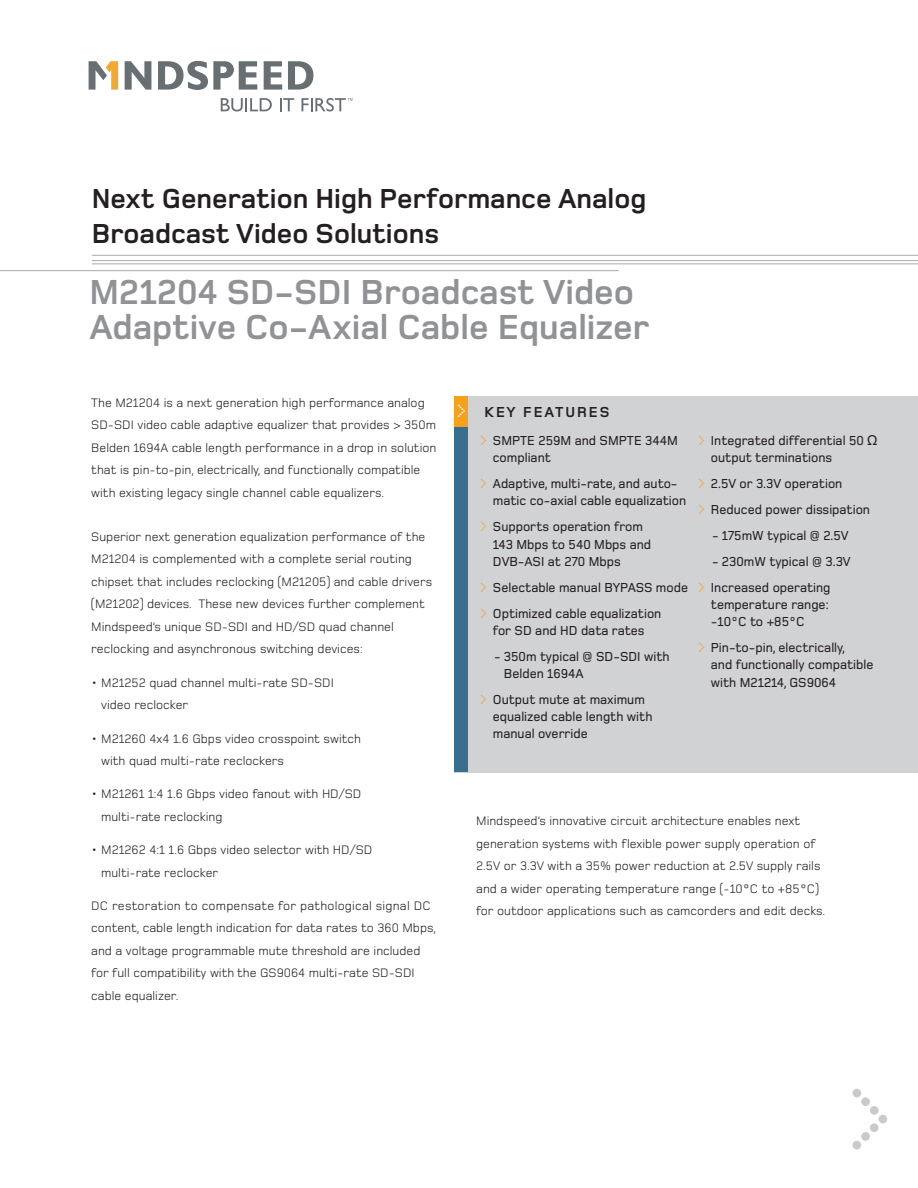
<style>
.page{position:relative;width:918px;height:1188px;background:#fff}
.page>*{position:absolute;margin:0;border:0;box-sizing:border-box;transform-origin:0 0}
.t1{font:88.5px "Dot Matrix One";color:#c9cacc}
.t2{font:700 36px/34.5px "Foundry Monoline";color:#919295}
.t3{font:700 28.5px/34.2px "Foundry Monoline";color:#231f20}
.t4{font:700 15px "Foundry Monoline";letter-spacing:.125em;color:#231f20}
.t5{font:500 13.5px/17.2px "Foundry Monoline";color:#231f20}
.t6{font:12.75px/22.5px "Foundry Monoline";color:#231f20}
.s1{font-family:"Dot Matrix One";font-weight:400;font-size:18px;color:#fff}
.s2{font-family:"Dot Matrix One";font-weight:400;color:#f6a01b}
.s3{font-family:"Helvetica";font-weight:400}
</style>
<div class="page">
<svg style="left:221px;top:98px;width:51px;height:14px"></svg>
<svg style="left:280px;top:98px;width:14px;height:13px"></svg>
<svg style="left:125px;top:61px;width:26px;height:29px"></svg>
<svg style="left:288px;top:61px;width:25px;height:29px"></svg>
<svg style="left:264px;top:61px;width:18px;height:29px"></svg>
<svg style="left:158px;top:61px;width:99px;height:29px"></svg>
<svg style="left:89px;top:61px;width:29px;height:29px"></svg>
<svg style="left:301px;top:98px;width:52px;height:14px"></svg>
<hr style="left:0;top:270px;width:619px;height:1px;background:#a8a9ad">
<hr style="left:92px;top:255px;width:826px;height:1px;background:#a8a9ad">
<hr style="left:92px;top:264px;width:826px;height:1px;background:#a8a9ad">
<hr style="left:92px;top:260px;width:826px;height:1px;background:#a8a9ad">
<div style="left:454px;top:396px;width:464px;height:376px;background:#d1d2d4"></div>
<div style="left:454px;top:396px;width:14px;height:376px;background:#386e8f"></div>
<div style="left:454px;top:396px;width:14px;height:30px;background:#f6a01b"></div>
<h3 class="t3" style="left:92px;top:184px;width:556px">Next Generation High Performance Analog<br>Broadcast Video Solutions</h3>
<h2 class="t2" style="left:90px;top:278px;width:561px">M21204 SD-SDI Broadcast Video<br>Adaptive Co-Axial Cable Equalizer</h2>
<p class="t6" style="left:91px;top:393px;width:347px">The M21204 is a next generation high performance analog SD-SDI video cable adaptive equalizer that provides &gt; 350m Belden 1694A cable length performance in a drop in solution that is pin-to-pin, electrically, and functionally compatible with existing legacy single channel cable equalizers.</p>
<p class="t6" style="left:91px;top:527px;width:342px">Superior next generation equalization performance of the M21204 is complemented with a complete serial routing chipset that includes reclocking (M21205) and cable drivers (M21202) devices. These new devices further complement Mindspeed’s unique SD-SDI and HD/SD quad channel reclocking and asynchronous switching devices:</p>
<p class="t6" style="left:101px;top:672px;width:234px;text-indent:-10px">• M21252 quad channel multi-rate SD-SDI video reclocker</p>
<p class="t6" style="left:101px;top:728px;width:261px;text-indent:-10px">• M21260 4x4 1.6 Gbps video crosspoint switch with quad multi-rate reclockers</p>
<p class="t6" style="left:101px;top:784px;width:262px;text-indent:-10px">• M21261 1:4 1.6 Gbps video fanout with HD/SD multi-rate reclocking</p>
<p class="t6" style="left:101px;top:840px;width:273px;text-indent:-10px">• M21262 4:1 1.6 Gbps video selector with HD/SD multi-rate reclocker</p>
<p class="t6" style="left:91px;top:896px;width:346px">DC restoration to compensate for pathological signal DC content, cable length indication for data rates to 360 Mbps, and a voltage programmable mute threshold are included for full compatibility with the GS9064 multi-rate SD-SDI cable equalizer.</p>
<p class="t4" style="left:457px;top:407px;width:154px"><span class="s1">&gt;</span> KEY FEATURES</p>
<p class="t5" style="left:493px;top:433px;width:186px;text-indent:-12px"><span class="s2">&gt;</span> SMPTE 259M and SMPTE 344M compliant</p>
<p class="t5" style="left:493px;top:476px;width:195px;text-indent:-12px"><span class="s2">&gt;</span> Adaptive, multi-rate, and auto&shy;matic co-axial cable equalization</p>
<p class="t5" style="left:493px;top:519px;width:160px;text-indent:-12px"><span class="s2">&gt;</span> Supports operation from<br>143 Mbps to 540 Mbps and<br>DVB-ASI at 270 Mbps</p>
<p class="t5" style="left:481px;top:575px;width:209px;line-height:26px"><span class="s2">&gt;</span> Selectable manual BYPASS mode <span class="s2">&gt;</span> Optimized cable equalization</p>
<p class="t5" style="left:493px;top:623px;width:153px">for SD and HD data rates</p>
<p class="t5" style="left:504px;top:649px;width:167px;text-indent:-10px">- 350m typical @ SD-SDI with<br>Belden 1694A</p>
<p class="t5" style="left:493px;top:692px;width:161px;text-indent:-12px"><span class="s2">&gt;</span> Output mute at maximum equalized cable length with manual override</p>
<p class="t5" style="left:711px;top:433px;width:168px;text-indent:-12px"><span class="s2">&gt;</span> Integrated differential 50 <span class="s3">Ω </span>output terminations</p>
<p class="t5" style="left:699px;top:472px;width:173px;line-height:26px"><span class="s2">&gt;</span> 2.5V or 3.3V operation<br><span class="s2">&gt;</span> Reduced power dissipation</p>
<p class="t5" style="left:712px;top:528px;width:138px">- 175mW typical @ 2.5V</p>
<p class="t5" style="left:699px;top:549px;width:154px;line-height:26px;text-indent:13px">- 230mW typical @ 3.3V <span class="s2">&gt;</span> Increased operating</p>
<p class="t5" style="left:711px;top:597px;width:119px">temperature range: -10°C to +85°C</p>
<p class="t5" style="left:711px;top:640px;width:164px;text-indent:-12px"><span class="s2">&gt;</span> Pin-to-pin, electrically,<br>and functionally compatible with M21214, GS9064</p>
<p class="t6" style="left:476px;top:811px;width:351px">Mindspeed’s innovative circuit architecture enables next generation systems with flexible power supply operation of 2.5V or 3.3V with a 35% power reduction at 2.5V supply rails and a wider operating temperature range (-10°C to +85°C) for outdoor applications such as camcorders and edit decks.</p>
<h1 class="t1" style="left:848px;top:1067px;width:45px">&gt;</h1>
</div>
